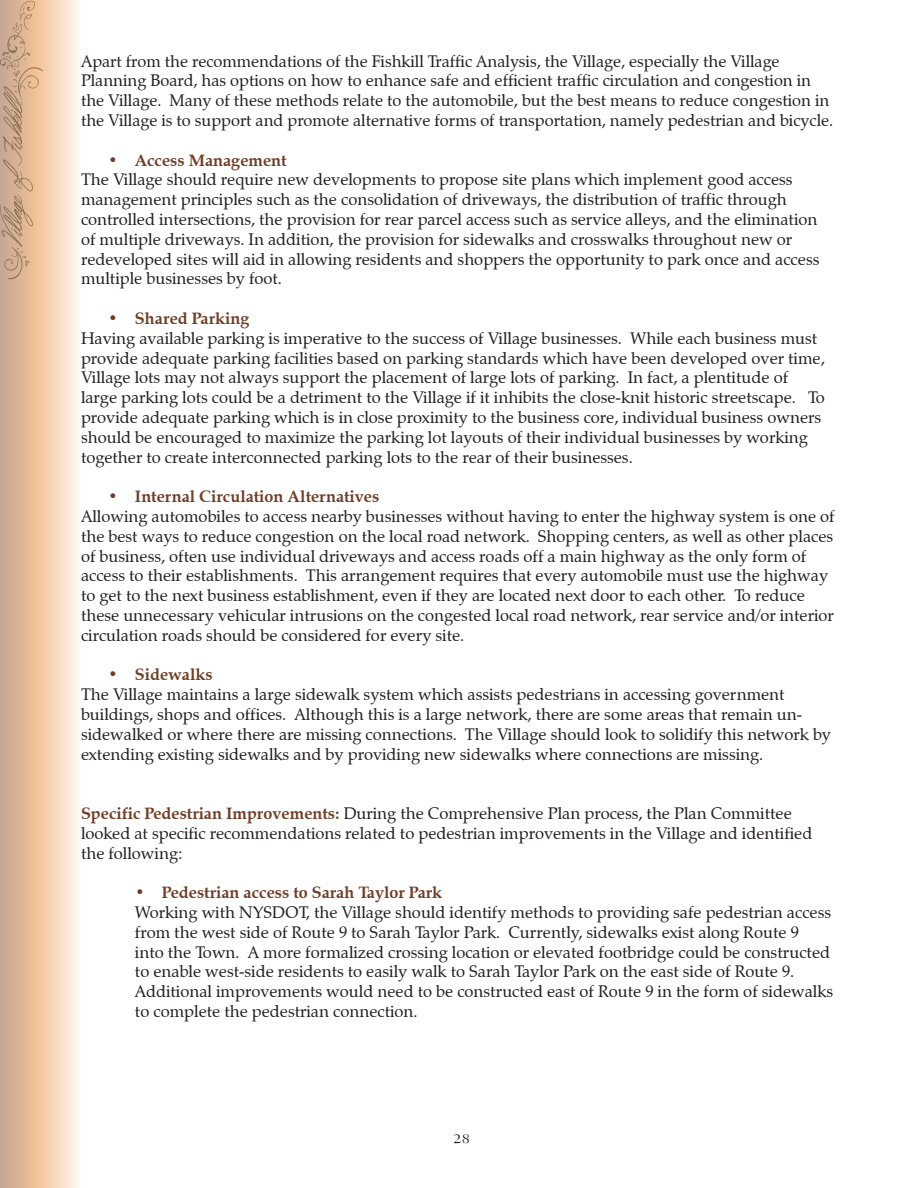
<style>
.page{position:relative;width:918px;height:1188px;background:#fff}
.page>*{position:absolute;margin:0;border:0;box-sizing:border-box;transform-origin:0 0}
.t1{font:16.5px/19.8px "Zapf Calligraphic 801 BT";color:#231f20}
.t2{font:700 16.5px "Zapf Calligraphic 801 BT";color:#713d24}
.t3{font:13.5px "Transit Wide Normal";color:#231f20}
.s1{font-weight:700;color:#713d24}
</style>
<div class="page">
<svg style="left:0;top:0;width:79px;height:1188px;background:#ecccb0"></svg>
<svg style="left:0;top:0;width:43px;height:280px;background:#d7af8f"></svg>
<p class="t1" style="left:81px;top:51px;width:754px">Apart from the recommendations of the Fishkill Traffic Analysis, the Village, especially the Village Planning Board, has options on how to enhance safe and efficient traffic circulation and congestion in the Village. Many of these methods relate to the automobile, but the best means to reduce congestion in the Village is to support and promote alternative forms of transportation, namely pedestrian and bicycle.</p>
<p class="t2" style="left:108px;top:150px;width:180px">• Access Management</p>
<p class="t1" style="left:81px;top:170px;width:740px">The Village should require new developments to propose site plans which implement good access management principles such as the consolidation of driveways, the distribution of traffic through controlled intersections, the provision for rear parcel access such as service alleys, and the elimination of multiple driveways. In addition, the provision for sidewalks and crosswalks throughout new or redeveloped sites will aid in allowing residents and shoppers the opportunity to park once and access multiple businesses by foot.</p>
<p class="t2" style="left:108px;top:308px;width:143px">• Shared Parking</p>
<p class="t1" style="left:81px;top:328px;width:745px">Having available parking is imperative to the success of Village businesses. While each business must provide adequate parking facilities based on parking standards which have been developed over time, Village lots may not always support the placement of large lots of parking. In fact, a plentitude of large parking lots could be a detriment to the Village if it inhibits the close-knit historic streetscape. To provide adequate parking which is in close proximity to the business core, individual business owners should be encouraged to maximize the parking lot layouts of their individual businesses by working together to create interconnected parking lots to the rear of their businesses.</p>
<p class="t2" style="left:108px;top:486px;width:273px">• Internal Circulation Alternatives</p>
<p class="t1" style="left:81px;top:506px;width:755px">Allowing automobiles to access nearby businesses without having to enter the highway system is one of the best ways to reduce congestion on the local road network. Shopping centers, as well as other places of business, often use individual driveways and access roads off a main highway as the only form of access to their establishments. This arrangement requires that every automobile must use the highway to get to the next business establishment, even if they are located next door to each other. To reduce these unnecessary vehicular intrusions on the congested local road network, rear service and/or interior circulation roads should be considered for every site.</p>
<p class="t2" style="left:108px;top:664px;width:106px">• Sidewalks</p>
<p class="t1" style="left:81px;top:685px;width:752px">The Village maintains a large sidewalk system which assists pedestrians in accessing government buildings, shops and offices. Although this is a large network, there are some areas that remain un&shy;sidewalked or where there are missing connections. The Village should look to solidify this network by extending existing sidewalks and by providing new sidewalks where connections are missing.</p>
<p class="t1" style="left:81px;top:803px;width:733px"><span class="s1">Specific Pedestrian Improvements:</span> During the Comprehensive Plan process, the Plan Committee looked at specific recommendations related to pedestrian improvements in the Village and identified the following:</p>
<p class="t2" style="left:135px;top:882px;width:309px">• Pedestrian access to Sarah Taylor Park</p>
<p class="t1" style="left:135px;top:902px;width:700px">Working with NYSDOT, the Village should identify methods to providing safe pedestrian access from the west side of Route 9 to Sarah Taylor Park. Currently, sidewalks exist along Route 9<br>into the Town. A more formalized crossing location or elevated footbridge could be constructed to enable west-side residents to easily walk to Sarah Taylor Park on the east side of Route 9.<br>Additional improvements would need to be constructed east of Route 9 in the form of sidewalks to complete the pedestrian connection.</p>
<p class="t3" style="left:454px;top:1127px;width:18px">28</p>
</div>
